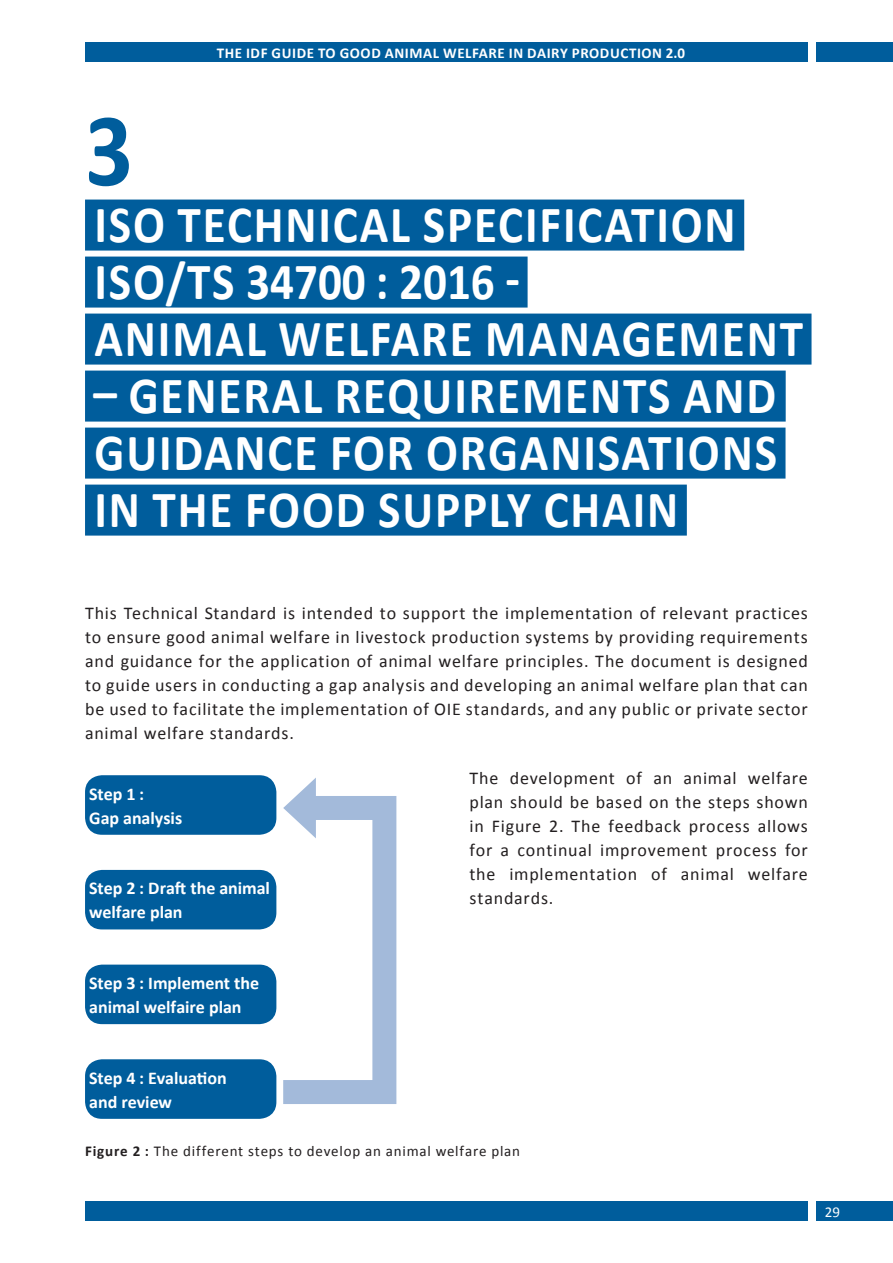
<style>
.page{position:relative;width:893px;height:1263px;background:#fff}
.page>*{position:absolute;margin:0;border:0;box-sizing:border-box;transform-origin:0 0}
.t1{font:700 105px "Calibri";color:#005d9c;scale:.9 1}
.t2{font:700 52.5px/57px "Calibri";letter-spacing:.04em;color:#fff;scale:.9 1}
.t3{font:18px/24px "Calibri";letter-spacing:.045em;color:#231f20;text-align:justify}
.t4{font:700 18px/24px "Calibri";letter-spacing:-.005em;color:#fff}
.t5{font:15px "Calibri";letter-spacing:.05em;color:#231f20}
.t6{font:700 15px "Calibri";letter-spacing:.04em;color:#fff}
.t7{font:15px "Calibri";color:#fff}
.s1{font-weight:700}
</style>
<div class="page">
<div style="left:85px;top:200px;width:659px;height:51px;background:#005d9c"></div>
<div style="left:85px;top:257px;width:443px;height:51px;background:#005d9c"></div>
<div style="left:85px;top:314px;width:726px;height:51px;background:#005d9c"></div>
<div style="left:85px;top:371px;width:701px;height:51px;background:#005d9c"></div>
<div style="left:85px;top:428px;width:700px;height:51px;background:#005d9c"></div>
<div style="left:85px;top:485px;width:602px;height:51px;background:#005d9c"></div>
<div style="left:85px;top:775px;width:191px;height:60px;background:#005d9c;border-radius:17px"></div>
<div style="left:85px;top:870px;width:191px;height:59px;background:#005d9c;border-radius:17px"></div>
<div style="left:85px;top:964px;width:191px;height:60px;background:#005d9c;border-radius:17px"></div>
<div style="left:85px;top:1059px;width:191px;height:60px;background:#005d9c;border-radius:17px"></div>
<svg style="left:259px;top:784px;width:138px;height:332px"></svg>
<svg style="left:283px;top:778px;width:33px;height:60px"></svg>
<div style="left:85px;top:1201px;width:723px;height:19px;background:#005d9c"></div>
<div style="left:85px;top:43px;width:723px;height:19px;background:#005d9c"></div>
<div style="left:816px;top:1201px;width:77px;height:19px;background:#005d9c"></div>
<svg style="left:816px;top:43px;width:77px;height:19px"></svg>
<p class="t6" style="left:217px;top:43px;width:470px">THE IDF GUIDE TO GOOD ANIMAL WELFARE IN DAIRY PRODUCTION 2.0</p>
<h1 class="t1" style="left:85px;top:83px;width:55px">3</h1>
<h2 class="t2" style="left:94px;top:196px;width:789px">ISO TECHNICAL SPECIFICATION<br>ISO/TS 34700 : 2016 -<br>ANIMAL WELFARE MANAGEMENT</h2>
<h2 class="t2" style="left:94px;top:367px;width:761px;text-align:justify">– GENERAL REQUIREMENTS AND GUIDANCE FOR ORGANISATIONS IN THE FOOD SUPPLY CHAIN</h2>
<p class="t3" style="left:85px;top:601px;width:724px">This Technical Standard is intended to support the implementation of relevant practices to ensure good animal welfare in livestock production systems by providing requirements and guidance for the application of animal welfare principles. The document is designed to guide users in conducting a gap analysis and developing an animal welfare plan that can be used to facilitate the implementation of OIE standards, and any public or private sector animal welfare standards.</p>
<p class="t3" style="left:469px;top:766px;width:340px">The development of an animal welfare plan should be based on the steps shown in Figure 2. The feedback process allows for a continual improvement process for the implementation of animal welfare standards.</p>
<p class="t4" style="left:89px;top:782px;width:94px">Step 1 :<br>Gap analysis</p>
<p class="t4" style="left:89px;top:876px;width:182px">Step 2 : Draft the animal welfare plan</p>
<p class="t4" style="left:89px;top:971px;width:171px">Step 3 : Implement the animal welfaire plan</p>
<p class="t4" style="left:89px;top:1066px;width:139px">Step 4 : Evaluation and review</p>
<p class="t5" style="left:85px;top:1142px;width:436px"><span class="s1">Figure 2 :</span> The different steps to develop an animal welfare plan</p>
<p class="t7" style="left:825px;top:1202px;width:17px">29</p>
</div>
